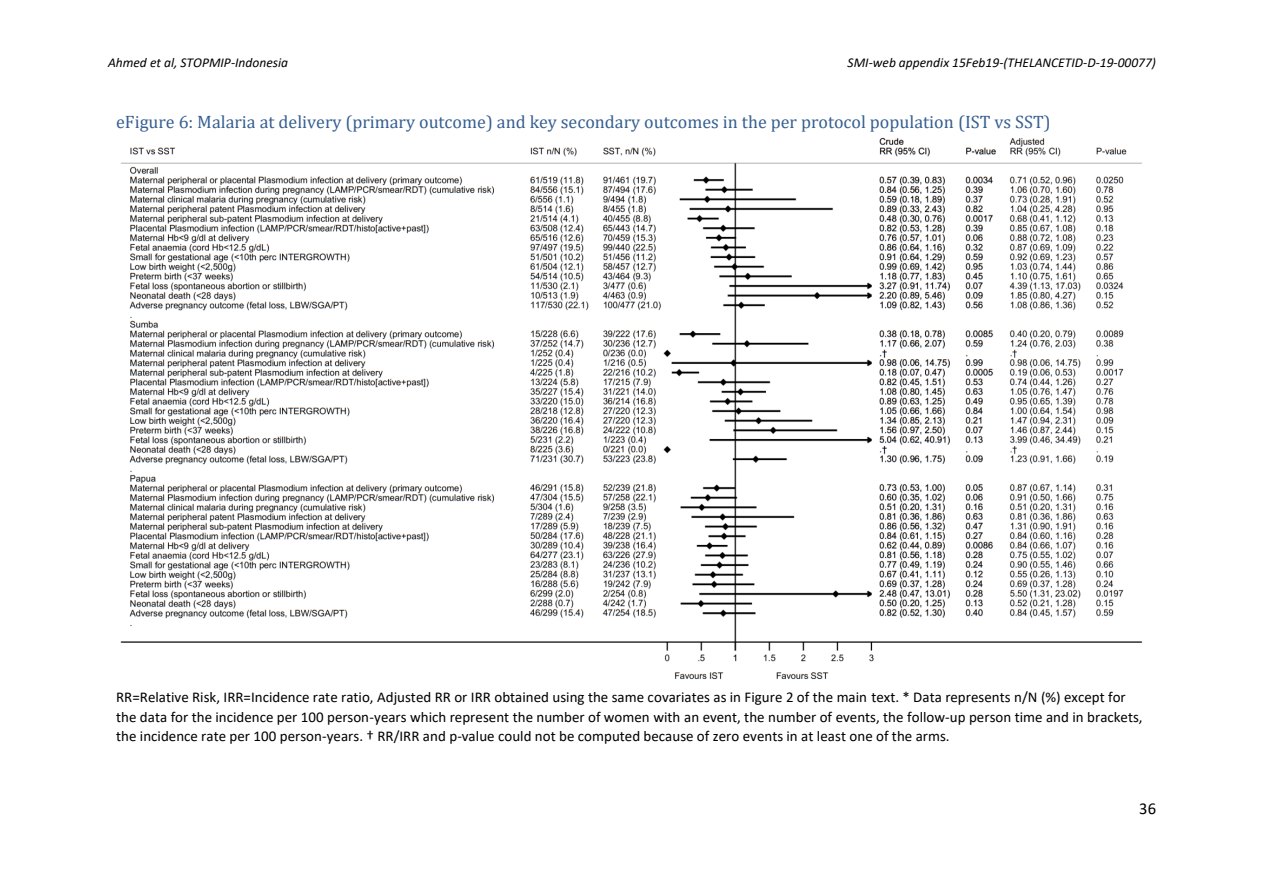
<style>
.page{position:relative;width:1264px;height:893px;background:#fff}
.page>*{position:absolute;margin:0;border:0;box-sizing:border-box;transform-origin:0 0}
.t1{font:18px "Cambria";color:#365f91}
.t2{font:16.5px "Calibri";color:#000}
.t3{font:15px/19.6px "Calibri";color:#000}
.t4{font:italic 13.5px "Calibri";color:#000}
</style>
<div class="page">
<img style="left:120px;top:137px;width:1023px;height:543px">
<p class="t4" style="left:108px;top:57px;width:181px">Ahmed et al, STOPMIP-Indonesia</p>
<p class="t4" style="left:847px;top:57px;width:310px">SMI-web appendix 15Feb19-(THELANCETID-D-19-00077)</p>
<p class="t1" style="left:116px;top:111px;width:935px">eFigure 6: Malaria at delivery (primary outcome) and key secondary outcomes in the per protocol population (IST vs SST)</p>
<p class="t3" style="left:116px;top:688px;width:1027px">RR=Relative Risk, IRR=Incidence rate ratio, Adjusted RR or IRR obtained using the same covariates as in Figure 2 of the main text. * Data represents n/N (%) except for the data for the incidence per 100 person-years which represent the number of women with an event, the number of events, the follow-up person time and in brackets, the incidence rate per 100 person-years. † RR/IRR and p-value could not be computed because of zero events in at least one of the arms.</p>
<p class="t2" style="left:1138px;top:802px;width:18px">36</p>
</div>
